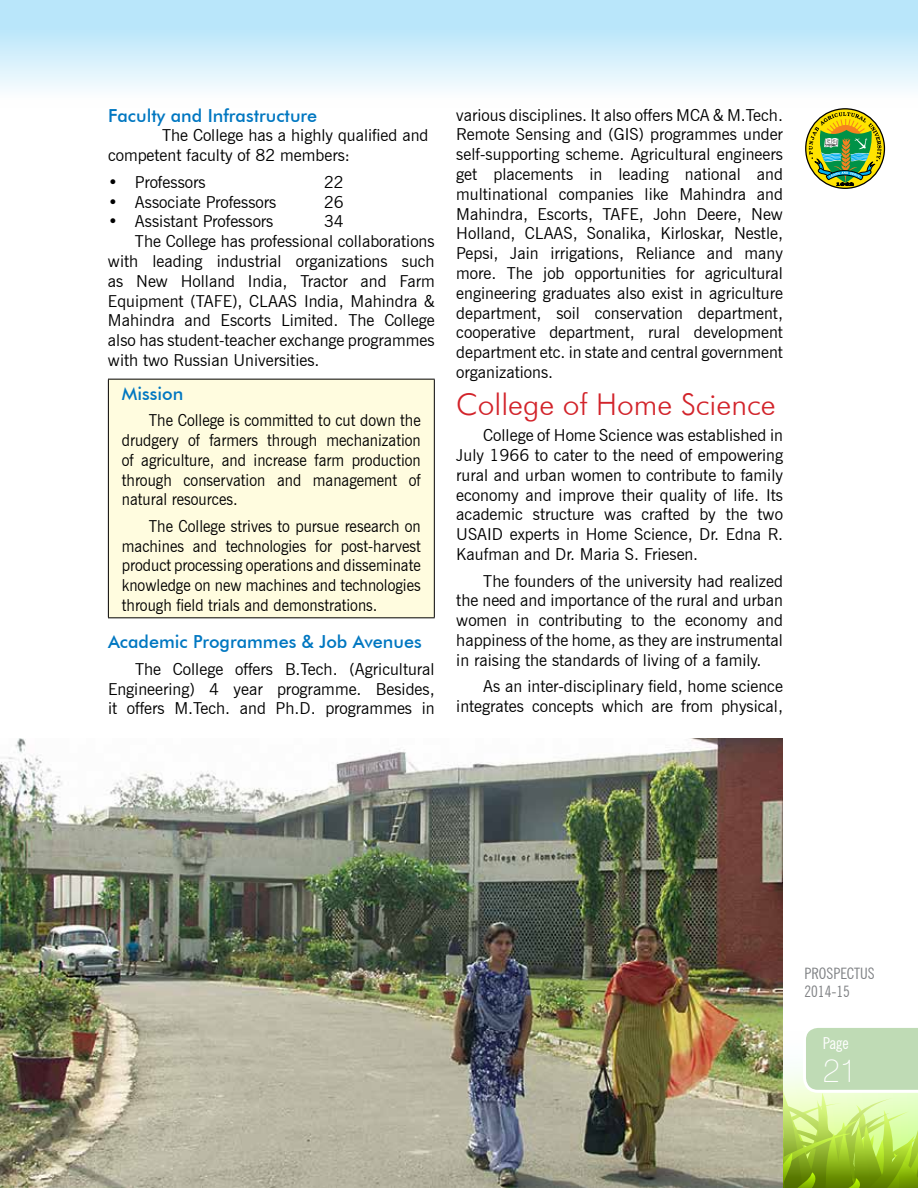
<style>
.page{position:relative;width:918px;height:1188px;background:#fff}
.page>*{position:absolute;margin:0;border:0;box-sizing:border-box;transform-origin:0 0}
.t1{font:100 33px "Swiss 721 BT";color:#fff}
.t2{font:300 30px "Futura BT";color:#d2232a}
.t3{font:500 18px "Futura BT";color:#0077c1}
.t4{font:16.5px/19.8px "News Gothic BT";color:#000;text-align:justify}
.t5{font:16.5px/19.8px "News Gothic BT";color:#000;text-align:justify;scale:.93 1}
.t6{font:condensed 16.5px "News Gothic BT";color:#fff}
.t7{font:condensed 15.75px/18.9px "News Gothic BT";color:#808285}
</style>
<div class="page">
<div style="left:0;top:0;width:918px;height:108px;background:linear-gradient(to bottom,#aae1f9,#fffefe)"></div>
<svg style="left:806px;top:109px;width:78px;height:79px"></svg>
<div style="left:805px;top:108px;width:80px;height:81px;border:1px solid #000;border-radius:50%"></div>
<svg style="left:809px;top:112px;width:72px;height:74px;background:#95ae49"></svg>
<svg style="left:783px;top:1028px;width:135px;height:160px;background:#bcd987"></svg>
<img style="left:0;top:739px;width:783px;height:449px">
<div style="left:108px;top:379px;width:326px;height:239px;background:#fffcdf"></div>
<hr style="left:108px;top:379px;width:327px;height:1px;background:#000">
<hr style="left:108px;top:380px;width:1px;height:237px;background:#000">
<hr style="left:434px;top:380px;width:1px;height:237px;background:#000">
<hr style="left:108px;top:617px;width:327px;height:1px;background:#000">
<p class="t3" style="left:108px;top:104px;width:211px">Faculty and Infrastructure</p>
<p class="t4" style="left:108px;top:126px;width:322px;text-indent:54px">The College has a highly qualified and competent faculty of 82 members:</p>
<p class="t4" style="left:108px;top:172px;width:99px">• Professors</p>
<p class="t4" style="left:324px;top:172px;width:21px">22</p>
<p class="t4" style="left:108px;top:192px;width:170px">• Associate Professors</p>
<p class="t4" style="left:324px;top:192px;width:21px">26</p>
<p class="t4" style="left:108px;top:212px;width:167px">• Assistant Professors</p>
<p class="t4" style="left:324px;top:212px;width:21px">34</p>
<p class="t4" style="left:135px;top:231px;width:301px">The College has professional collaborations</p>
<p class="t4" style="left:108px;top:251px;width:328px">with leading industrial organizations such</p>
<p class="t4" style="left:108px;top:271px;width:328px">as New Holland India, Tractor and Farm</p>
<p class="t4" style="left:108px;top:291px;width:328px">Equipment (TAFE), CLAAS India, Mahindra &amp;</p>
<p class="t4" style="left:108px;top:311px;width:328px">Mahindra and Escorts Limited. The College</p>
<p class="t4" style="left:108px;top:330px;width:328px">also has student-teacher exchange programmes</p>
<p class="t4" style="left:108px;top:350px;width:213px">with two Russian Universities.</p>
<p class="t3" style="left:122px;top:382px;width:63px">Mission</p>
<p class="t5" style="left:122px;top:410px;width:323px;text-indent:27px">The College is committed to cut down the drudgery of farmers through mechanization of agriculture, and increase farm production through conservation and management of natural resources.</p>
<p class="t5" style="left:122px;top:516px;width:323px;text-indent:27px">The College strives to pursue research on machines and technologies for post-harvest product processing operations and disseminate knowledge on new machines and technologies through field trials and demonstrations.</p>
<p class="t3" style="left:108px;top:631px;width:315px">Academic Programmes &amp; Job Avenues</p>
<p class="t4" style="left:108px;top:659px;width:328px;text-indent:27px">The College offers B.Tech. (Agricultural Engineering) 4 year programme. Besides, it offers M.Tech. and Ph.D. programmes in</p>
<p class="t4" style="left:456px;top:105px;width:328px">various disciplines. It also offers MCA &amp; M.Tech.<br>Remote Sensing and (GIS) programmes under self-supporting scheme. Agricultural engineers get placements in leading national and multinational companies like Mahindra and Mahindra, Escorts, TAFE, John Deere, New Holland, CLAAS, Sonalika, Kirloskar, Nestle, Pepsi, Jain irrigations, Reliance and many more. The job opportunities for agricultural engineering graduates also exist in agriculture department, soil conservation department, cooperative department, rural development department etc. in state and central government organizations.</p>
<h2 class="t2" style="left:456px;top:386px;width:321px">College of Home Science</h2>
<p class="t4" style="left:456px;top:425px;width:328px;text-indent:27px">College of Home Science was established in July 1966 to cater to the need of empowering rural and urban women to contribute to family economy and improve their quality of life. Its academic structure was crafted by the two USAID experts in Home Science, Dr. Edna R.<br>Kaufman and Dr. Maria S. Friesen.</p>
<p class="t4" style="left:456px;top:571px;width:328px;text-indent:27px">The founders of the university had realized the need and importance of the rural and urban women in contributing to the economy and happiness of the home, as they are instrumental in raising the standards of living of a family.</p>
<p class="t4" style="left:456px;top:676px;width:328px;text-align:right">As an inter-disciplinary field, home science integrates concepts which are from physical,</p>
<p class="t7" style="left:805px;top:963px;width:72px">PROSPECTUS<br>2014-15</p>
<p class="t6" style="left:823px;top:1033px;width:27px">Page</p>
<h1 class="t1" style="left:823px;top:1050px;width:36px">21</h1>
</div>
